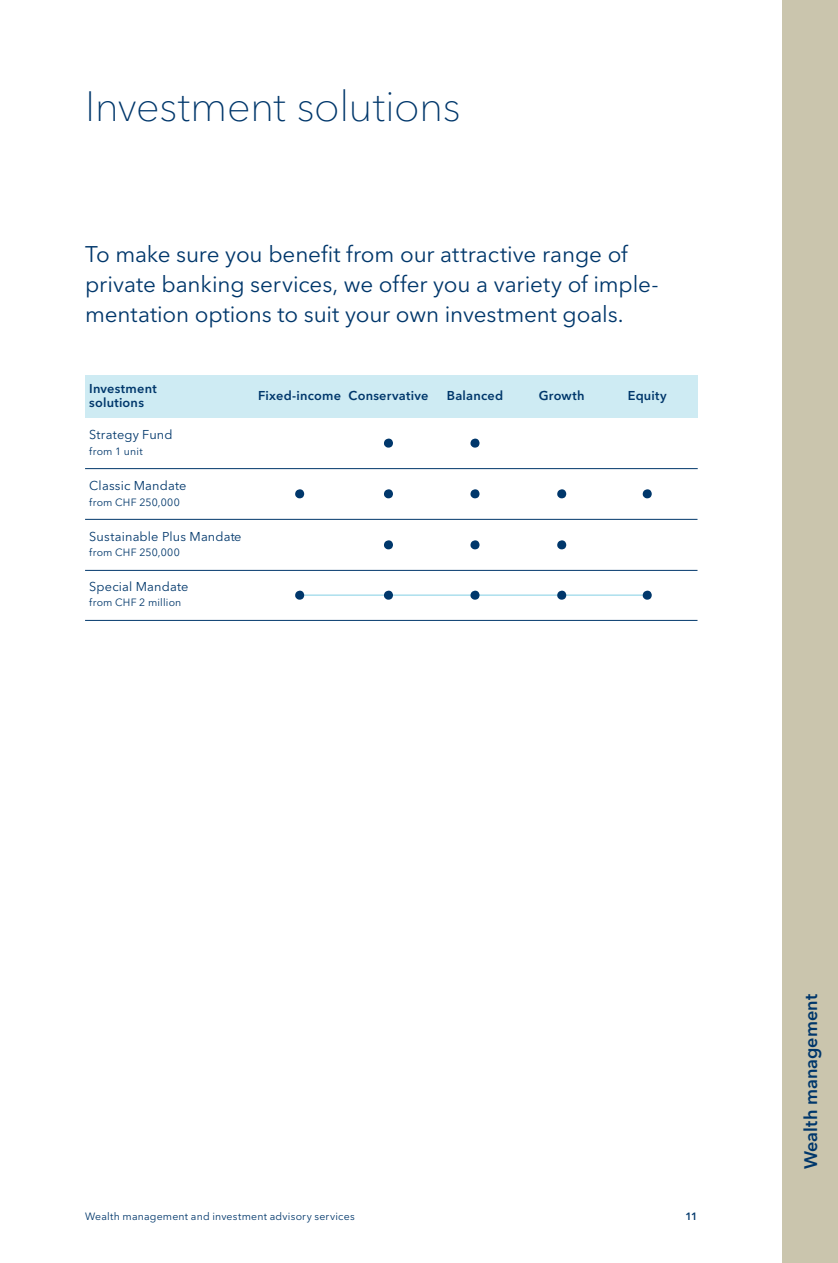
<style>
.page{position:relative;width:838px;height:1263px;background:#fff}
.page>*{position:absolute;margin:0;border:0;box-sizing:border-box;transform-origin:0 0}
.t1{font:100 42px "VP Next";letter-spacing:-.01em;color:#00376b}
.t2{font:22.5px/30px "VP Next";letter-spacing:-.005em;color:#00376b}
.t3{font:600 18px "VP Next";color:#00376b}
.t4{font:600 12.75px/14.2px "VP Next";letter-spacing:.015em;color:#00376b}
.t5{font:12.75px "VP Next";letter-spacing:.015em;color:#00376b}
.t6{font:10.5px "VP Next";letter-spacing:.02em;color:#00376b}
.t7{font:600 10.5px "VP Next";color:#00376b}
</style>
<div class="page">
<hr style="left:85px;top:468px;width:612px;height:1px;background:#00376b">
<div style="left:85px;top:375px;width:612px;height:43px;background:#ceebf3"></div>
<hr style="left:85px;top:519px;width:612px;height:1px;background:#00376b">
<hr style="left:85px;top:570px;width:612px;height:1px;background:#00376b">
<svg style="left:384px;top:489px;width:9px;height:9px"></svg>
<svg style="left:470px;top:489px;width:9px;height:9px"></svg>
<svg style="left:557px;top:489px;width:9px;height:9px"></svg>
<svg style="left:642px;top:489px;width:9px;height:9px"></svg>
<svg style="left:295px;top:489px;width:9px;height:9px"></svg>
<svg style="left:384px;top:540px;width:9px;height:9px"></svg>
<svg style="left:470px;top:540px;width:9px;height:9px"></svg>
<svg style="left:557px;top:540px;width:9px;height:9px"></svg>
<svg style="left:384px;top:439px;width:9px;height:9px"></svg>
<svg style="left:470px;top:439px;width:9px;height:9px"></svg>
<hr style="left:296px;top:594px;width:348px;height:2px;background:#acdfed">
<hr style="left:85px;top:620px;width:612px;height:1px;background:#00376b">
<svg style="left:384px;top:591px;width:9px;height:9px"></svg>
<svg style="left:470px;top:591px;width:9px;height:9px"></svg>
<svg style="left:557px;top:591px;width:9px;height:9px"></svg>
<svg style="left:295px;top:591px;width:9px;height:9px"></svg>
<svg style="left:642px;top:591px;width:9px;height:9px"></svg>
<div style="left:782px;top:0;width:56px;height:1263px;background:#cac5ad"></div>
<h1 class="t1" style="left:85px;top:81px;width:377px">Investment solutions</h1>
<p class="t2" style="left:85px;top:239px;width:575px">To make sure you benefit from our attractive range of private banking services, we offer you a variety of imple&shy;mentation options to suit your own investment goals.</p>
<p class="t4" style="left:89px;top:381px;width:69px">Investment solutions</p>
<p class="t4" style="left:258px;top:388px;width:172px">Fixed-income Conservative</p>
<p class="t4" style="left:447px;top:388px;width:58px">Balanced</p>
<p class="t4" style="left:539px;top:388px;width:47px">Growth</p>
<p class="t4" style="left:627px;top:388px;width:41px">Equity</p>
<p class="t5" style="left:89px;top:427px;width:85px">Strategy Fund</p>
<p class="t6" style="left:89px;top:445px;width:55px">from 1 unit</p>
<p class="t5" style="left:89px;top:478px;width:99px">Classic Mandate</p>
<p class="t6" style="left:89px;top:496px;width:92px">from CHF 250,000</p>
<p class="t5" style="left:89px;top:529px;width:154px">Sustainable Plus Mandate</p>
<p class="t6" style="left:89px;top:546px;width:92px">from CHF 250,000</p>
<p class="t5" style="left:89px;top:579px;width:101px">Special Mandate</p>
<p class="t6" style="left:89px;top:596px;width:94px">from CHF 2 million</p>
<p class="t6" style="left:85px;top:1210px;width:271px">Wealth management and investment advisory services</p>
<p class="t7" style="left:685px;top:1210px;width:14px">11</p>
<p class="t3" style="left:800px;top:1169px;width:177px;rotate:-90deg">Wealth management</p>
</div>
